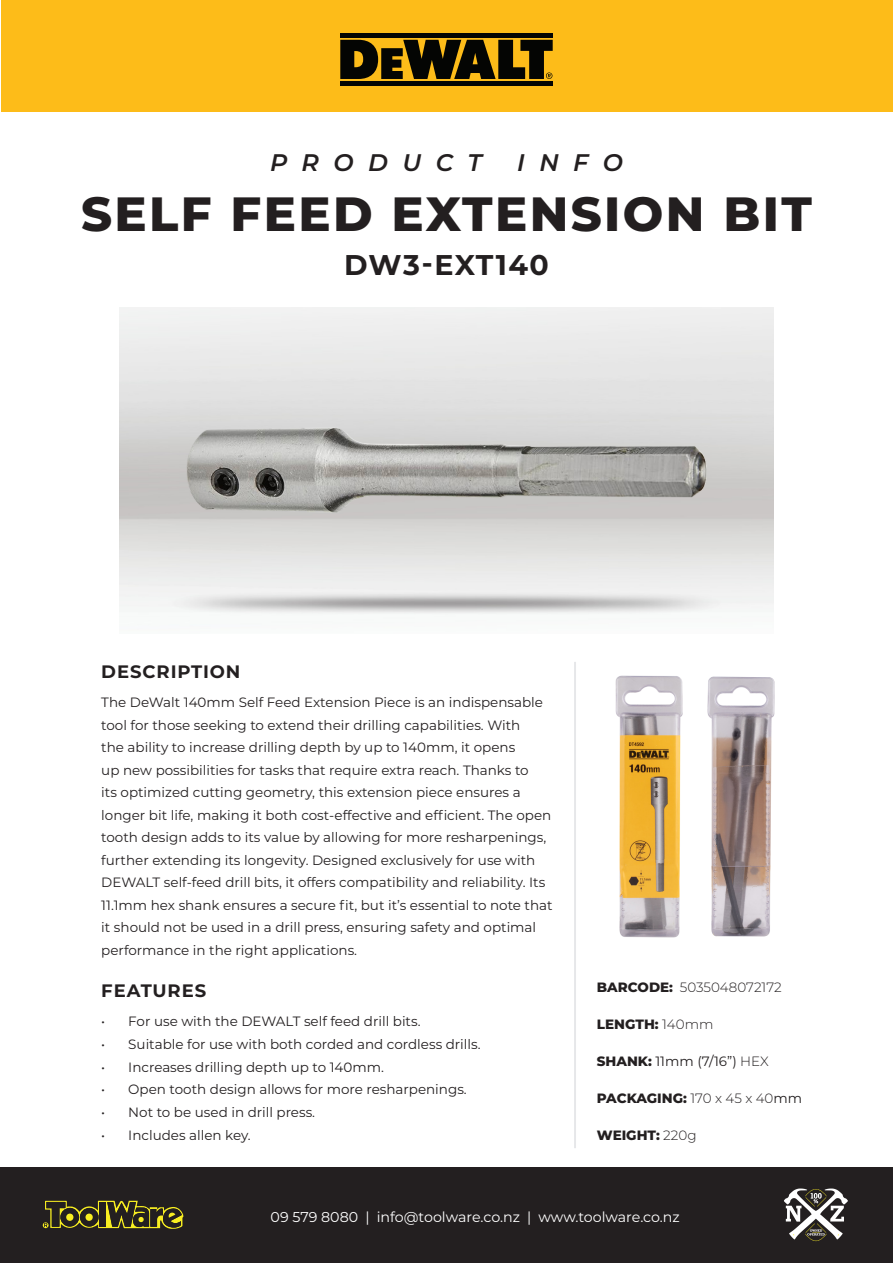
<style>
.page{position:relative;width:893px;height:1263px;background:#fff}
.page>*{position:absolute;margin:0;border:0;box-sizing:border-box;transform-origin:0 0}
.t1{font:800 48px "Montserrat";letter-spacing:.05em;color:#231f20}
.t2{font:700 28.5px "Montserrat";letter-spacing:.05em;color:#231f20}
.t3{font:italic 600 24px "Montserrat";letter-spacing:.6em;color:#231f20}
.t4{font:700 18px "Montserrat";letter-spacing:.05em;color:#231f20}
.t5{font:14.25px "Montserrat";color:#fff}
.Body_Text{font:13.5px/22.5px "Montserrat";color:#231f20}
.Specifications{font:800 13.5px "Montserrat";color:#231f20}
.Specifications-2{font:300 13.5px "Montserrat";color:#231f20}
.Specifications-3{font:13.5px "Montserrat";color:#231f20}
.s1{font-weight:800}
.s2{font-weight:300}
.s3{font-weight:400}
</style>
<div class="page">
<div style="left:0;top:1167px;width:893px;height:96px;background:#231f20"></div>
<svg style="left:43px;top:1200px;width:141px;height:29px"></svg>
<svg style="left:784px;top:1188px;width:64px;height:53px"></svg>
<div style="left:1px;top:1px;width:891px;height:111px;background:#fdbc19"></div>
<hr style="left:340px;top:34px;width:213px;height:4px;background:#040503">
<svg style="left:340px;top:40px;width:213px;height:39px"></svg>
<hr style="left:340px;top:81px;width:213px;height:4px;background:#040503">
<hr style="left:574px;top:662px;width:2px;height:486px;background:#e6e7e9">
<img style="left:615px;top:675px;width:68px;height:263px">
<img style="left:707px;top:676px;width:68px;height:261px">
<img style="left:146px;top:407px;width:601px;height:126px">
<p class="t3" style="left:270px;top:145px;width:213px">PRODUCT</p>
<p class="t3" style="left:517px;top:145px;width:107px">INFO</p>
<p class="t1" style="left:81px;top:179px;width:732px">SELF FEED EXTENSION BIT</p>
<p class="t2" style="left:344px;top:244px;width:206px">DW3-EXT140</p>
<p class="t4" style="left:101px;top:658px;width:141px">DESCRIPTION</p>
<p class="Body_Text" style="left:101px;top:691px;width:453px">The DeWalt 140mm Self Feed Extension Piece is an indispensable tool for those seeking to extend their drilling capabilities. With<br>the ability to increase drilling depth by up to 140mm, it opens<br>up new possibilities for tasks that require extra reach. Thanks to<br>its optimized cutting geometry, this extension piece ensures a longer bit life, making it both cost-effective and efficient. The open tooth design adds to its value by allowing for more resharpenings, further extending its longevity. Designed exclusively for use with DEWALT self-feed drill bits, it offers compatibility and reliability. Its 11.1mm hex shank ensures a secure fit, but it’s essential to note that it should not be used in a drill press, ensuring safety and optimal performance in the right applications.</p>
<p class="t4" style="left:101px;top:977px;width:106px">FEATURES</p>
<p class="Body_Text" style="left:101px;top:1010px;width:321px">• For use with the DEWALT self feed drill bits.</p>
<p class="Body_Text" style="left:101px;top:1032px;width:381px">• Suitable for use with both corded and cordless drills.</p>
<p class="Body_Text" style="left:101px;top:1055px;width:284px">• Increases drilling depth up to 140mm.</p>
<p class="Body_Text" style="left:101px;top:1078px;width:367px">• Open tooth design allows for more resharpenings.</p>
<p class="Body_Text" style="left:101px;top:1100px;width:215px">• Not to be used in drill press.</p>
<p class="Body_Text" style="left:101px;top:1123px;width:151px">• Includes allen key.</p>
<p class="Specifications-2" style="left:597px;top:978px;width:186px"><span class="s1">BARCODE:</span> 5035048072172</p>
<p class="Specifications" style="left:597px;top:1014px;width:118px">LENGTH: <span class="s2">140mm</span></p>
<p class="Specifications-3" style="left:597px;top:1052px;width:173px"><span class="s1">SHANK:</span> 11mm (7/16”) <span class="s2">HEX</span></p>
<p class="Specifications" style="left:597px;top:1088px;width:207px">PACKAGING: <span class="s2">170 x 45 x 40</span><span class="s3">mm</span></p>
<p class="Specifications" style="left:597px;top:1125px;width:101px">WEIGHT: <span class="s2">220g</span></p>
<p class="t5" style="left:271px;top:1207px;width:411px">09 579 8080 | info@toolware.co.nz | www.toolware.co.nz</p>
</div>
